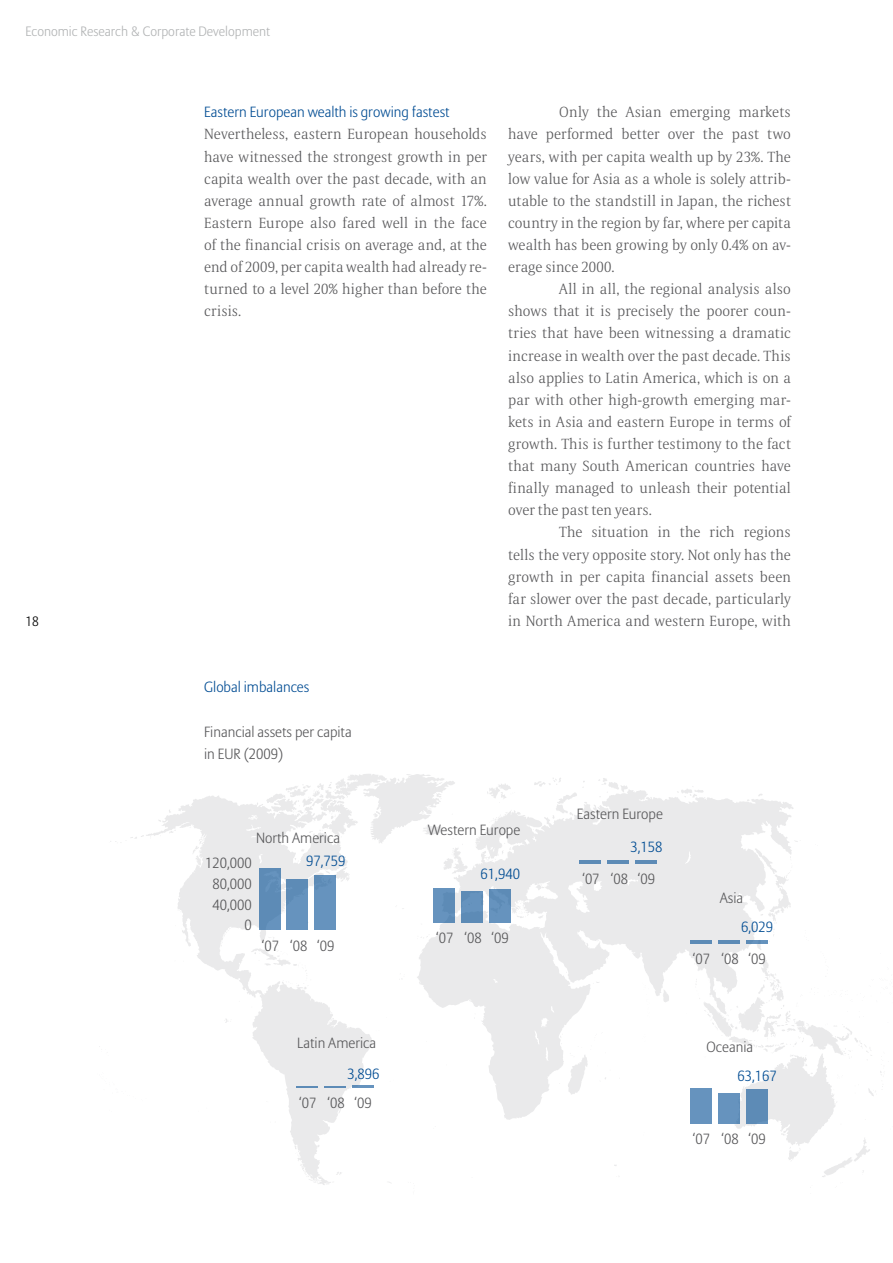
<style>
.page{position:relative;width:893px;height:1263px;background:#fff}
.page>*{position:absolute;margin:0;border:0;box-sizing:border-box;transform-origin:0 0}
.t1{font:300 14.7px/22px "Allianz Serif";letter-spacing:.005em;color:#58585a;text-align:justify}
.t2{font:300 14.7px/20.7px "Allianz Sans";color:#58585a}
.t3{font:300 14.7px "Allianz Sans";color:#004c93}
.t4{font:300 13.5px "Allianz Sans";color:#b1b3b4}
.t5{font:300 13.5px "Allianz Sans";color:#000}
</style>
<div class="page">
<svg style="left:99px;top:774px;width:784px;height:411px"></svg>
<div style="left:259px;top:868px;width:21px;height:62px;background:#5d8bb6"></div>
<div style="left:287px;top:879px;width:21px;height:51px;background:#6693be"></div>
<div style="left:315px;top:876px;width:21px;height:54px;background:#6693be"></div>
<div style="left:433px;top:888px;width:22px;height:34px;background:#6693be"></div>
<div style="left:461px;top:891px;width:21px;height:31px;background:#6593bd"></div>
<div style="left:489px;top:889px;width:21px;height:33px;background:#6693be"></div>
<hr style="left:580px;top:860px;width:21px;height:4px;background:#5d8bb6">
<hr style="left:607px;top:861px;width:22px;height:3px;background:#004c93">
<hr style="left:635px;top:860px;width:22px;height:4px;background:#5d8bb6">
<hr style="left:690px;top:940px;width:21px;height:3px;background:#004c93">
<hr style="left:718px;top:940px;width:21px;height:3px;background:#004c93">
<hr style="left:746px;top:940px;width:21px;height:3px;background:#004c93">
<div style="left:690px;top:1088px;width:21px;height:35px;background:#6693be"></div>
<div style="left:718px;top:1093px;width:21px;height:30px;background:#6693be"></div>
<div style="left:746px;top:1089px;width:21px;height:34px;background:#5d8bb6"></div>
<svg style="left:296px;top:1086px;width:22px;height:1px"></svg>
<svg style="left:324px;top:1086px;width:22px;height:1px"></svg>
<hr style="left:352px;top:1085px;width:21px;height:2px;background:#004c93">
<p class="t4" style="left:26px;top:23px;width:246px">Economic Research &amp; Corporate Development</p>
<p class="t5" style="left:26px;top:613px;width:15px">18</p>
<p class="t3" style="left:204px;top:103px;width:247px">Eastern European wealth is growing fastest</p>
<p class="t1" style="left:204px;top:124px;width:284px">Nevertheless, eastern European households have witnessed the strongest growth in per capita wealth over the past decade, with an average annual growth rate of almost 17%.<br>Eastern Europe also fared well in the face of the financial crisis on average and, at the end of 2009, per capita wealth had already re&shy;turned to a level 20% higher than before the crisis.</p>
<p class="t1" style="left:508px;top:102px;width:284px;text-indent:51px">Only the Asian emerging markets have performed better over the past two years, with per capita wealth up by 23%. The low value for Asia as a whole is solely attrib&shy;utable to the standstill in Japan, the richest country in the region by far, where per capita wealth has been growing by only 0.4% on av&shy;erage since 2000.</p>
<p class="t1" style="left:508px;top:279px;width:284px;text-indent:51px">All in all, the regional analysis also shows that it is precisely the poorer coun&shy;tries that have been witnessing a dramatic increase in wealth over the past decade. This also applies to Latin America, which is on a par with other high-growth emerging mar&shy;kets in Asia and eastern Europe in terms of growth. This is further testimony to the fact that many South American countries have finally managed to unleash their potential over the past ten years.</p>
<p class="t1" style="left:508px;top:522px;width:284px;text-indent:51px">The situation in the rich regions tells the very opposite story. Not only has the growth in per capita financial assets been far slower over the past decade, particularly in North America and western Europe, with</p>
<p class="t3" style="left:204px;top:678px;width:107px">Global imbalances</p>
<p class="t2" style="left:204px;top:721px;width:149px;line-height:22px">Financial assets per capita in EUR (2009)</p>
<p class="t2" style="left:256px;top:828px;width:85px">North America</p>
<p class="t2" style="left:205px;top:853px;width:48px;text-align:right">120,000<br>80,000<br>40,000<br>0</p>
<p class="t3" style="left:306px;top:852px;width:41px">97,759</p>
<p class="t2" style="left:261px;top:936px;width:75px">‘07 ‘08 ‘09</p>
<p class="t2" style="left:428px;top:820px;width:94px">Western Europe</p>
<p class="t3" style="left:481px;top:865px;width:41px">61,940</p>
<p class="t2" style="left:436px;top:928px;width:75px">‘07 ‘08 ‘09</p>
<p class="t2" style="left:577px;top:804px;width:88px">Eastern Europe</p>
<p class="t3" style="left:631px;top:838px;width:34px">3,158</p>
<p class="t2" style="left:582px;top:869px;width:75px">‘07 ‘08 ‘09</p>
<p class="t2" style="left:720px;top:888px;width:25px">Asia</p>
<p class="t3" style="left:741px;top:918px;width:34px">6,029</p>
<p class="t2" style="left:693px;top:949px;width:75px">‘07 ‘08 ‘09</p>
<p class="t2" style="left:297px;top:1033px;width:80px">Latin America</p>
<p class="t2" style="left:706px;top:1037px;width:48px">Oceania</p>
<p class="t3" style="left:347px;top:1065px;width:34px">3,896</p>
<p class="t3" style="left:737px;top:1067px;width:41px">63,167</p>
<p class="t2" style="left:299px;top:1093px;width:75px">‘07 ‘08 ‘09</p>
<p class="t2" style="left:693px;top:1129px;width:75px">‘07 ‘08 ‘09</p>
</div>
